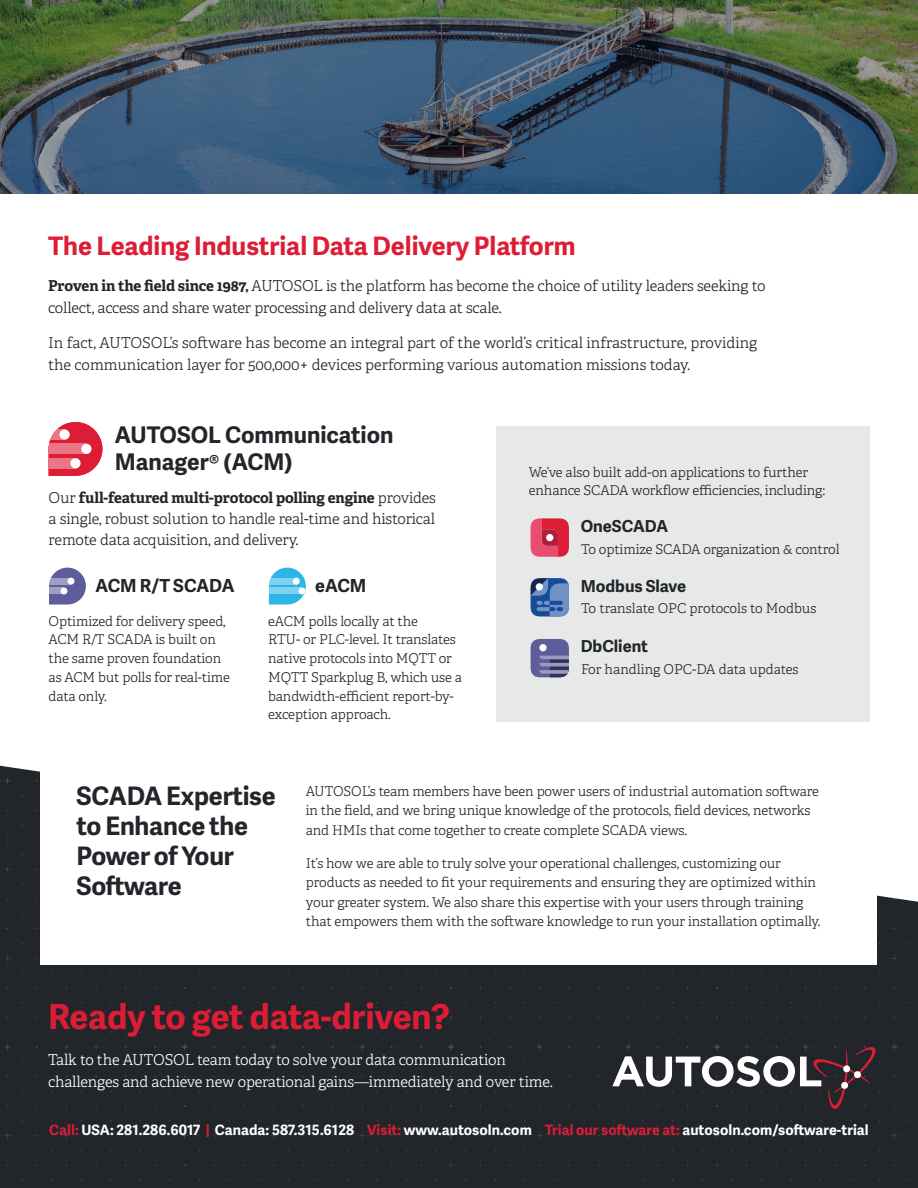
<style>
.page{position:relative;width:918px;height:1188px;background:#fff}
.page>*{position:absolute;margin:0;border:0;box-sizing:border-box;transform-origin:0 0}
.t1{font:700 34.5px "Adelle Sans";letter-spacing:-.005em;color:#dd1d35}
.t2{font:700 25.5px/30px "Adelle Sans";letter-spacing:-.01em;color:#22262a}
.t3{font:700 25.5px "Adelle Sans";color:#dd1d35}
.t4{font:700 22.95px/27.6px "Adelle Sans";color:#22262a}
.t5{font:700 18px "Adelle Sans";color:#22262a}
.t6{font:700 16.5px "Adelle Sans";color:#22262a}
.t7{font:15px/21px "Adelle PE Lt";letter-spacing:-.01em;color:#22262a}
.t8{font:15px/22.5px "Adelle PE Lt";letter-spacing:-.01em;color:#fff}
.t9{font:700 15px "Adelle PE";letter-spacing:-.01em;color:#22262a}
.t10{font:700 14.25px "Adelle Sans";letter-spacing:.005em;color:#fff}
.t11{font:13.5px/18.8px "Adelle PE Lt";letter-spacing:-.01em;color:#22262a}
.s1{font-family:"Adelle PE";font-weight:700}
.s2{font-family:"Adelle PE Lt";font-weight:400}
.s3{color:#dd1d35}
</style>
<div class="page">
<div style="left:0;top:783px;width:40px;height:88px;background:#22262a"></div>
<svg style="left:0;top:765px;width:40px;height:18px"></svg>
<div style="left:0;top:871px;width:918px;height:317px;background:#22262a"></div>
<div style="left:843px;top:1065px;width:7px;height:7px;background:#fff;border-radius:50%"></div>
<div style="left:841px;top:1082px;width:7px;height:7px;background:#fff;border-radius:50%"></div>
<div style="left:854px;top:1071px;width:7px;height:7px;background:#fff;border-radius:50%"></div>
<div style="left:40px;top:759px;width:838px;height:206px;background:#fff"></div>
<svg style="left:49px;top:568px;width:37px;height:37px"></svg>
<div style="left:49px;top:587px;width:15px;height:7px;background:#9f9fc4"></div>
<div style="left:49px;top:578px;width:22px;height:7px;background:#9f9fc4"></div>
<div style="left:60px;top:587px;width:7px;height:7px;background:#fff;border-radius:50%"></div>
<div style="left:67px;top:578px;width:7px;height:7px;background:#fff;border-radius:50%"></div>
<svg style="left:269px;top:568px;width:37px;height:37px"></svg>
<div style="left:269px;top:587px;width:33px;height:7px;background:#80d2f0"></div>
<div style="left:299px;top:587px;width:7px;height:7px;background:#fff;border-radius:50%"></div>
<div style="left:269px;top:578px;width:27px;height:7px;background:#80d2f0"></div>
<div style="left:293px;top:578px;width:7px;height:7px;background:#fff;border-radius:50%"></div>
<svg style="left:49px;top:422px;width:53px;height:54px"></svg>
<div style="left:49px;top:458px;width:27px;height:10px;background:#ea7685"></div>
<svg style="left:49px;top:429px;width:14px;height:11px"></svg>
<div style="left:49px;top:444px;width:37px;height:10px;background:#ea7685"></div>
<div style="left:70px;top:458px;width:11px;height:10px;background:#fff;border-radius:50%"></div>
<div style="left:60px;top:429px;width:10px;height:11px;background:#fff;border-radius:50%"></div>
<div style="left:81px;top:444px;width:11px;height:10px;background:#fff;border-radius:50%"></div>
<div style="left:496px;top:426px;width:374px;height:296px;background:#e7e8e8"></div>
<svg style="left:531px;top:518px;width:38px;height:39px"></svg>
<div style="left:546px;top:534px;width:7px;height:7px;background:#fff;border-radius:50%"></div>
<svg style="left:531px;top:578px;width:38px;height:38px"></svg>
<div style="left:536px;top:583px;width:7px;height:8px;background:#fff;border-radius:50%"></div>
<svg style="left:531px;top:639px;width:38px;height:38px"></svg>
<img style="left:0;top:0;width:918px;height:194px">
<h2 class="t3" style="left:48px;top:227px;width:529px">The Leading Industrial Data Delivery Platform</h2>
<p class="t7" style="left:48px;top:274px;width:719px;line-height:22.5px"><span class="s1">Proven in the field since 1987,</span> AUTOSOL is the platform has become the choice of utility leaders seeking to collect, access and share water processing and delivery data at scale.</p>
<p class="t7" style="left:48px;top:332px;width:711px;line-height:21.8px">In fact, AUTOSOL’s software has become an integral part of the world’s critical infrastructure, providing the communication layer for 500,000+ devices performing various automation missions today.</p>
<h3 class="t4" style="left:115px;top:420px;width:280px">AUTOSOL Communication<br>Manager® (ACM)</h3>
<p class="t9" style="left:49px;top:487px;width:389px"><span class="s2">Our</span> full-featured multi-protocol polling engine <span class="s2">provides</span></p>
<p class="t7" style="left:49px;top:508px;width:388px">a single, robust solution to handle real-time and historical remote data acquisition, and delivery.</p>
<h3 class="t5" style="left:96px;top:573px;width:141px">ACM R/T SCADA</h3>
<h3 class="t5" style="left:315px;top:573px;width:53px">eACM</h3>
<p class="t11" style="left:49px;top:611px;width:183px">Optimized for delivery speed,<br>ACM R/T SCADA is built on the same proven foundation as ACM but polls for real-time data only.</p>
<p class="t11" style="left:268px;top:611px;width:195px">eACM polls locally at the<br>RTU- or PLC-level. It translates native protocols into MQTT or<br>MQTT Sparkplug B, which use a bandwidth-efficient report-by&shy;exception approach.</p>
<p class="t11" style="left:529px;top:462px;width:298px;line-height:18px">We’ve also built add-on applications to further enhance SCADA workflow efficiencies, including:</p>
<p class="t6" style="left:581px;top:514px;width:89px">OneSCADA</p>
<p class="t11" style="left:581px;top:539px;width:260px">To optimize SCADA organization &amp; control</p>
<p class="t6" style="left:581px;top:574px;width:107px">Modbus Slave</p>
<p class="t11" style="left:581px;top:599px;width:237px">To translate OPC protocols to Modbus</p>
<p class="t6" style="left:581px;top:634px;width:69px">DbClient</p>
<p class="t11" style="left:581px;top:659px;width:219px">For handling OPC-DA data updates</p>
<h2 class="t2" style="left:76px;top:780px;width:201px">SCADA Expertise to Enhance the<br>Power of Your<br>Software</h2>
<p class="t11" style="left:306px;top:781px;width:515px;line-height:19.5px">AUTOSOL’s team members have been power users of industrial automation software in the field, and we bring unique knowledge of the protocols, field devices, networks and HMIs that come together to create complete SCADA views.</p>
<p class="t11" style="left:306px;top:853px;width:516px;line-height:19.5px">It’s how we are able to truly solve your operational challenges, customizing our products as needed to fit your requirements and ensuring they are optimized within your greater system. We also share this expertise with your users through training that empowers them with the software knowledge to run your installation optimally.</p>
<h1 class="t1" style="left:48px;top:992px;width:403px">Ready to get data-driven?</h1>
<p class="t8" style="left:48px;top:1048px;width:506px">Talk to the AUTOSOL team today to solve your data communication challenges and achieve new operational gains—immediately and over time.</p>
<p class="t10" style="left:49px;top:1120px;width:821px"><span class="s3">Call:</span> USA: 281.286.6017 <span class="s3">|</span> Canada: 587.315.6128 <span class="s3">Visit:</span> www.autosoln.com <span class="s3">Trial our software at:</span> autosoln.com/software-trial</p>
</div>
